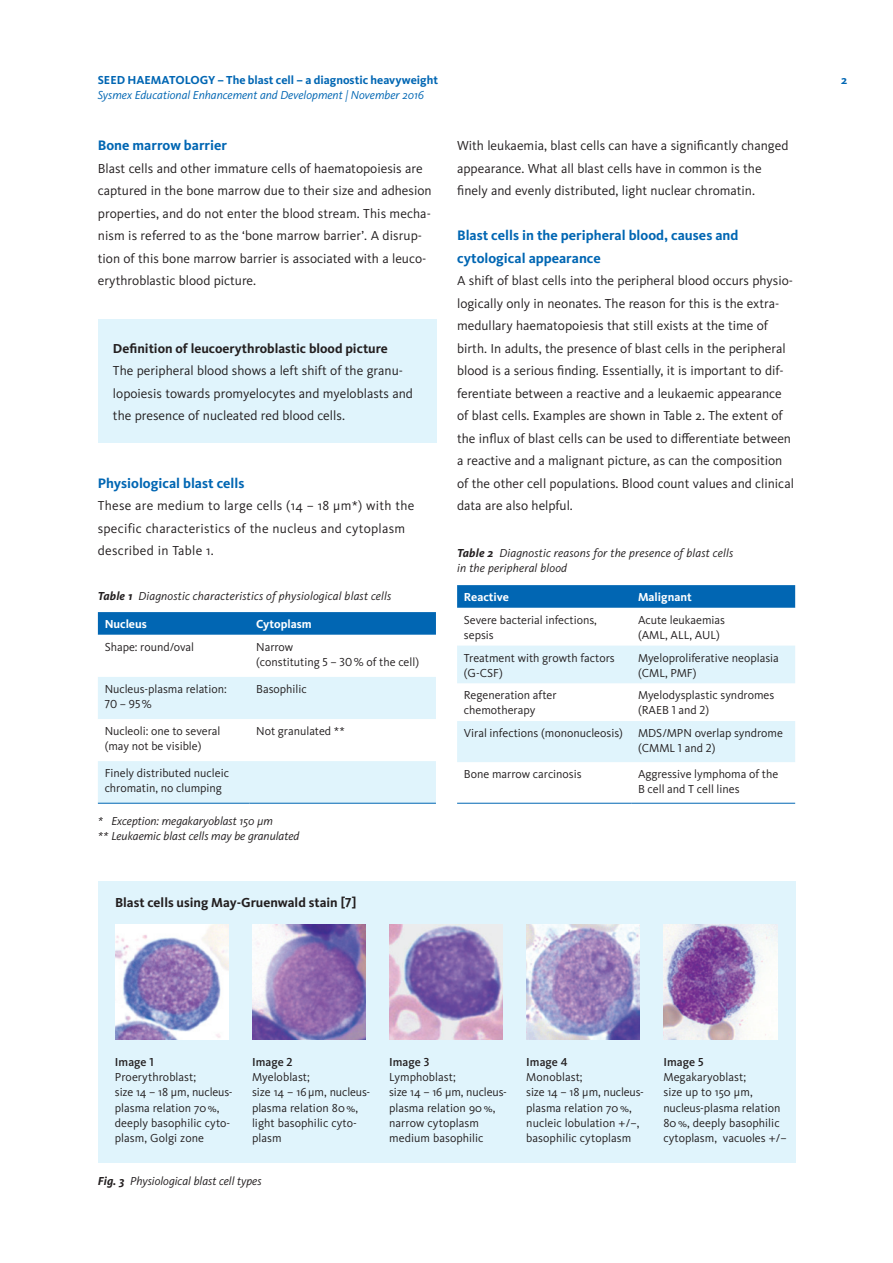
<style>
.page{position:relative;width:893px;height:1263px;background:#fff}
.page>*{position:absolute;margin:0;border:0;box-sizing:border-box;transform-origin:0 0}
.Headline_9_5_15_bold{font:700 14.25px/22.5px "Kievit Pro";color:#0166b3}
.Copy_9__15_regular{font:13.5px/22.5px "Kievit Pro";color:#231f20}
.Copy_9__15_regular-2{font:13.5px/22.5px "Kievit Pro";letter-spacing:.02em;color:#231f20}
.Headline_9_5_15_bold-2{font:700 13.5px "Kievit Pro";color:#231f20}
.Tabellencopy_8_10_re{font:12px/15px "Kievit Pro";color:#231f20}
.Bildunterschrift_Ita{font:12px/15px "Kievit Pro";letter-spacing:.005em;color:#231f20}
.BU_8_10_italic{font:italic 12px/15px "Kievit Pro";letter-spacing:.01em;color:#231f20}
.t1{font:italic 12px "Kievit Pro";color:#0166b3}
.Seitenzahlen_8_10_bo{font:700 12px "Kievit Pro";color:#0166b3}
.Tabellenheadline_8_1{font:700 12px "Kievit Pro";color:#fff}
.s1{font-weight:700}
.s2{font-weight:500}
</style>
<div class="page">
<svg style="left:457px;top:585px;width:338px;height:23px;background:#0568b4"></svg>
<svg style="left:457px;top:645px;width:338px;height:158px"></svg>
<svg style="left:457px;top:646px;width:338px;height:116px"></svg>
<hr style="left:457px;top:803px;width:174px;height:1px;background:#0166b3">
<hr style="left:631px;top:803px;width:164px;height:1px;background:#0166b3">
<svg style="left:98px;top:612px;width:338px;height:191px"></svg>
<hr style="left:98px;top:803px;width:151px;height:1px;background:#0166b3">
<hr style="left:249px;top:803px;width:187px;height:1px;background:#0166b3">
<div style="left:98px;top:881px;width:697px;height:282px;background:#e0f4fc"></div>
<img style="left:115px;top:924px;width:114px;height:115px">
<img style="left:389px;top:924px;width:114px;height:115px">
<img style="left:252px;top:924px;width:114px;height:115px">
<img style="left:526px;top:924px;width:114px;height:115px">
<img style="left:663px;top:924px;width:114px;height:115px">
<div style="left:98px;top:319px;width:338px;height:124px;background:#e0f4fc"></div>
<p class="Seitenzahlen_8_10_bo" style="left:98px;top:72px;width:342px">SEED HAEMATOLOGY – The blast cell – a diagnostic heavyweight</p>
<p class="Seitenzahlen_8_10_bo" style="left:841px;top:72px;width:8px">2</p>
<p class="t1" style="left:98px;top:87px;width:328px">Sysmex Educational Enhancement and Development | November 2016</p>
<p class="Copy_9__15_regular" style="left:457px;top:134px;width:333px">With leukaemia, blast cells can have a significantly changed appearance. What all blast cells have in common is the finely and evenly distributed, light nuclear chromatin.</p>
<p class="Headline_9_5_15_bold" style="left:457px;top:224px;width:283px">Blast cells in the peripheral blood, causes and cytological appearance</p>
<p class="Copy_9__15_regular" style="left:457px;top:269px;width:338px">A shift of blast cells into the peripheral blood occurs physio&shy;logically only in neonates. The reason for this is the extra&shy;medullary haematopoiesis that still exists at the time of birth. In adults, the presence of blast cells in the peripheral blood is a serious finding. Essentially, it is important to dif&shy;ferentiate between a reactive and a leukaemic appearance of blast cells. Examples are shown in Table 2. The extent of the influx of blast cells can be used to differentiate between a reactive and a malignant picture, as can the composition of the other cell populations. Blood count values and clinical data are also helpful.</p>
<p class="Headline_9_5_15_bold" style="left:98px;top:134px;width:131px">Bone marrow barrier</p>
<p class="Copy_9__15_regular" style="left:98px;top:157px;width:335px">Blast cells and other immature cells of haematopoiesis are captured in the bone marrow due to their size and adhesion properties, and do not enter the blood stream. This mecha&shy;nism is referred to as the ‘bone marrow barrier’. A disrup&shy;tion of this bone marrow barrier is associated with a leuco&shy;erythroblastic blood picture.</p>
<p class="Headline_9_5_15_bold-2" style="left:113px;top:340px;width:276px">Definition of leucoerythroblastic blood picture</p>
<p class="Copy_9__15_regular" style="left:113px;top:359px;width:302px">The peripheral blood shows a left shift of the granu&shy;lopoiesis towards promyelocytes and myeloblasts and the presence of nucleated red blood cells.</p>
<p class="Headline_9_5_15_bold" style="left:98px;top:471px;width:148px">Physiological blast cells</p>
<p class="Copy_9__15_regular-2" style="left:98px;top:494px;width:318px">These are medium to large cells (14 – 18 μm*) with the specific characteristics of the nucleus and cytoplasm described in Table 1.</p>
<p class="BU_8_10_italic" style="left:457px;top:545px;width:277px"><span class="s1">Table 2</span> Diagnostic reasons for the presence of blast cells in the peripheral blood</p>
<p class="Tabellenheadline_8_1" style="left:464px;top:590px;width:47px">Reactive</p>
<p class="Tabellenheadline_8_1" style="left:638px;top:590px;width:55px">Malignant</p>
<p class="Tabellencopy_8_10_re" style="left:464px;top:612px;width:135px">Severe bacterial infections, sepsis</p>
<p class="Tabellencopy_8_10_re" style="left:638px;top:612px;width:89px">Acute leukaemias</p>
<p class="BU_8_10_italic" style="left:98px;top:588px;width:295px"><span class="s1">Table 1</span> Diagnostic characteristics of physiological blast cells</p>
<p class="Tabellenheadline_8_1" style="left:105px;top:617px;width:44px">Nucleus</p>
<p class="Tabellenheadline_8_1" style="left:256px;top:617px;width:57px">Cytoplasm</p>
<p class="Tabellencopy_8_10_re" style="left:105px;top:639px;width:91px">Shape: round/oval</p>
<p class="Tabellencopy_8_10_re" style="left:256px;top:639px;width:39px">Narrow</p>
<p class="Tabellencopy_8_10_re" style="left:256px;top:654px;width:164px">(constituting 5 – 30% of the cell)</p>
<p class="Tabellencopy_8_10_re" style="left:105px;top:681px;width:124px">Nucleus-plasma relation:<br>70 – 95%</p>
<p class="Tabellencopy_8_10_re" style="left:256px;top:681px;width:52px">Basophilic</p>
<p class="Tabellencopy_8_10_re" style="left:105px;top:723px;width:117px">Nucleoli: one to several (may not be visible)</p>
<p class="Tabellencopy_8_10_re" style="left:256px;top:723px;width:90px">Not granulated **</p>
<p class="Tabellencopy_8_10_re" style="left:105px;top:765px;width:126px">Finely distributed nucleic chromatin, no clumping</p>
<p class="BU_8_10_italic" style="left:98px;top:813px;width:176px">* Exception: megakaryoblast 150 μm</p>
<p class="BU_8_10_italic" style="left:98px;top:828px;width:203px">** Leukaemic blast cells may be granulated</p>
<p class="Tabellencopy_8_10_re" style="left:638px;top:627px;width:83px">(AML, ALL, AUL)</p>
<p class="Tabellencopy_8_10_re" style="left:464px;top:650px;width:152px">Treatment with growth factors (G-CSF)</p>
<p class="Tabellencopy_8_10_re" style="left:638px;top:650px;width:142px">Myeloproliferative neoplasia (CML, PMF)</p>
<p class="Tabellencopy_8_10_re" style="left:464px;top:688px;width:94px">Regeneration after</p>
<p class="Tabellencopy_8_10_re" style="left:464px;top:703px;width:73px">chemotherapy</p>
<p class="Tabellencopy_8_10_re" style="left:638px;top:688px;width:138px">Myelodysplastic syndromes (RAEB 1 and 2)</p>
<p class="Tabellencopy_8_10_re" style="left:464px;top:725px;width:161px">Viral infections (mononucleosis)</p>
<p class="Tabellencopy_8_10_re" style="left:638px;top:725px;width:146px">MDS/MPN overlap syndrome (CMML 1 and 2)</p>
<p class="Tabellencopy_8_10_re" style="left:464px;top:766px;width:119px">Bone marrow carcinosis</p>
<p class="Tabellencopy_8_10_re" style="left:638px;top:766px;width:142px">Aggressive lymphoma of the</p>
<p class="Tabellencopy_8_10_re" style="left:638px;top:781px;width:103px">B cell and T cell lines</p>
<p class="Headline_9_5_15_bold-2" style="left:115px;top:894px;width:243px">Blast cells using May-Gruenwald stain [7]</p>
<p class="Bildunterschrift_Ita" style="left:115px;top:1055px;width:83px"><span class="s2">Image 1<br></span>Proerythroblast;</p>
<p class="Bildunterschrift_Ita" style="left:115px;top:1085px;width:119px">size 14 – 18 μm, nucleus&shy;plasma relation 70%,</p>
<p class="Bildunterschrift_Ita" style="left:115px;top:1115px;width:117px">deeply basophilic cyto&shy;plasm, Golgi zone</p>
<p class="Bildunterschrift_Ita" style="left:252px;top:1055px;width:59px"><span class="s2">Image 2<br></span>Myeloblast;</p>
<p class="Bildunterschrift_Ita" style="left:252px;top:1085px;width:120px">size 14 – 16μm, nucleus&shy;plasma relation 80%,</p>
<p class="Bildunterschrift_Ita" style="left:252px;top:1115px;width:106px">light basophilic cyto&shy;plasm</p>
<p class="BU_8_10_italic" style="left:98px;top:1173px;width:165px"><span class="s1">Fig. 3</span> Physiological blast cell types</p>
<p class="Bildunterschrift_Ita" style="left:389px;top:1055px;width:68px"><span class="s2">Image 3<br></span>Lymphoblast;</p>
<p class="Bildunterschrift_Ita" style="left:389px;top:1085px;width:119px">size 14 – 16 μm, nucleus&shy;plasma relation 90%,</p>
<p class="Bildunterschrift_Ita" style="left:389px;top:1115px;width:91px">narrow cytoplasm</p>
<p class="Bildunterschrift_Ita" style="left:389px;top:1130px;width:96px">medium basophilic</p>
<p class="Bildunterschrift_Ita" style="left:526px;top:1055px;width:58px"><span class="s2">Image 4<br></span>Monoblast;</p>
<p class="Bildunterschrift_Ita" style="left:526px;top:1085px;width:119px">size 14 – 18 μm, nucleus&shy;plasma relation 70%,</p>
<p class="Bildunterschrift_Ita" style="left:526px;top:1115px;width:115px">nucleic lobulation +/–,</p>
<p class="Bildunterschrift_Ita" style="left:526px;top:1130px;width:106px">basophilic cytoplasm</p>
<p class="Bildunterschrift_Ita" style="left:663px;top:1055px;width:84px"><span class="s2">Image 5<br></span>Megakaryoblast;</p>
<p class="Bildunterschrift_Ita" style="left:663px;top:1085px;width:125px">size up to 150 μm, nucleus-plasma relation<br>80%, deeply basophilic cytoplasm, vacuoles +/–</p>
</div>
